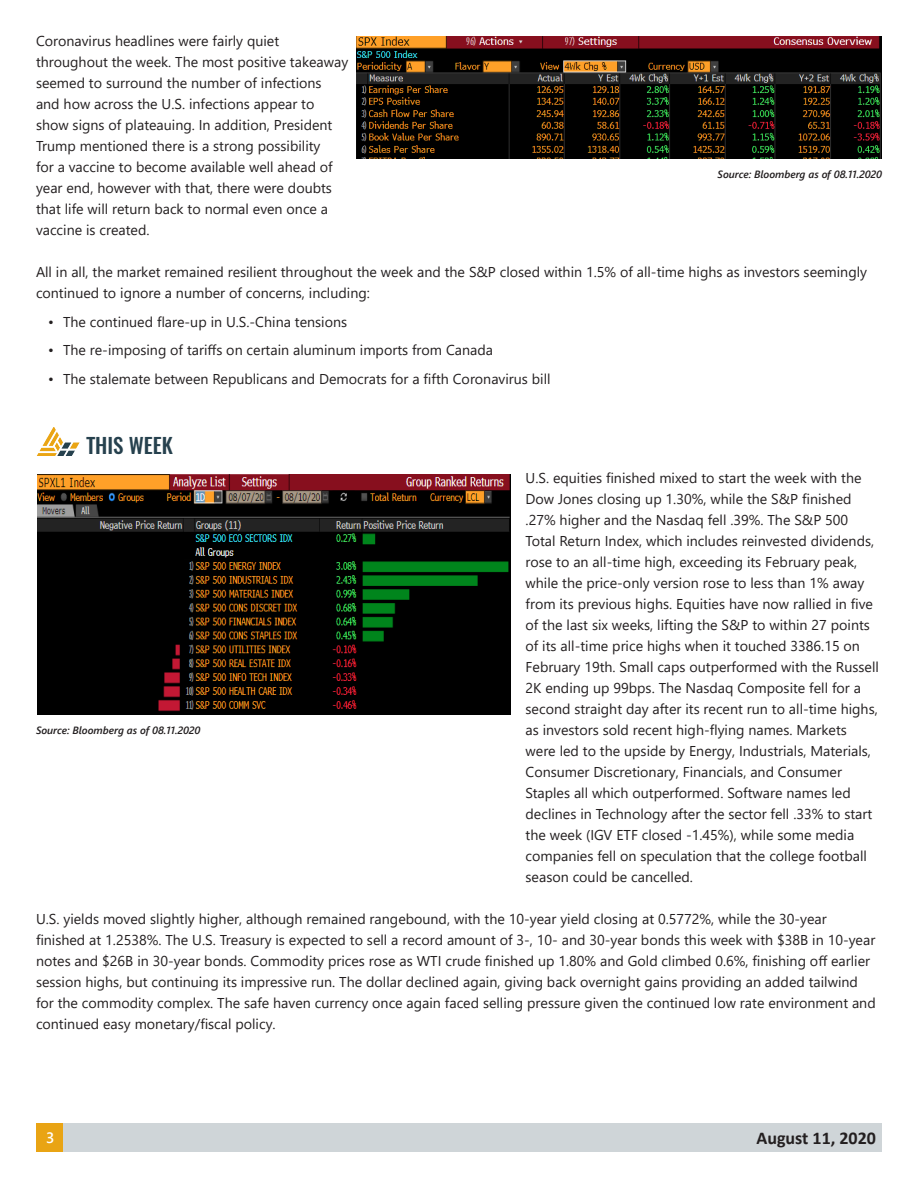
<style>
.page{position:relative;width:918px;height:1188px;background:#fff}
.page>*{position:absolute;margin:0;border:0;box-sizing:border-box;transform-origin:0 0}
.t1{font:500 21px "Oswald";color:#26414e}
.t2{font:700 18px "Calibri";color:#231f20}
.t3{font:600 15px "Segoe UI";color:#fff}
.t4{font:14.25px/21px "Segoe UI";color:#231f20}
.Up{font:italic 600 10.5px "Segoe UI";color:#231f20}
</style>
<div class="page">
<div style="left:36px;top:1123px;width:29px;height:29px;background:#e9a414"></div>
<div style="left:63px;top:1123px;width:819px;height:29px;background:#cfd5d8"></div>
<img style="left:357px;top:36px;width:525px;height:123px">
<img style="left:38px;top:474px;width:473px;height:240px">
<img style="left:37px;top:428px;width:42px;height:27px">
<p class="t4" style="left:36px;top:30px;width:314px">Coronavirus headlines were fairly quiet throughout the week. The most positive takeaway seemed to surround the number of infections and how across the U.S. infections appear to show signs of plateauing. In addition, President Trump mentioned there is a strong possibility<br>for a vaccine to become available well ahead of year end, however with that, there were doubts that life will return back to normal even once a vaccine is created.</p>
<p class="t4" style="left:36px;top:261px;width:833px">All in all, the market remained resilient throughout the week and the S&amp;P closed within 1.5% of all-time highs as investors seemingly continued to ignore a number of concerns, including:</p>
<p class="t4" style="left:48px;top:310px;width:301px">• The continued flare-up in U.S.-China tensions</p>
<p class="t4" style="left:48px;top:339px;width:447px">• The re-imposing of tariffs on certain aluminum imports from Canada</p>
<p class="t4" style="left:48px;top:367px;width:504px">• The stalemate between Republicans and Democrats for a fifth Coronavirus bill</p>
<p class="Up" style="left:718px;top:165px;width:166px">Source: Bloomberg as of 08.11.2020</p>
<p class="t1" style="left:86px;top:431px;width:88px">THIS WEEK</p>
<p class="t4" style="left:526px;top:466px;width:355px">U.S. equities finished mixed to start the week with the Dow Jones closing up 1.30%, while the S&amp;P finished .27% higher and the Nasdaq fell .39%. The S&amp;P 500<br>Total Return Index, which includes reinvested dividends, rose to an all-time high, exceeding its February peak, while the price-only version rose to less than 1% away from its previous highs. Equities have now rallied in five of the last six weeks, lifting the S&amp;P to within 27 points of its all-time price highs when it touched 3386.15 on February 19th. Small caps outperformed with the Russell 2K ending up 99bps. The Nasdaq Composite fell for a second straight day after its recent run to all-time highs, as investors sold recent high-flying names. Markets were led to the upside by Energy, Industrials, Materials, Consumer Discretionary, Financials, and Consumer Staples all which outperformed. Software names led declines in Technology after the sector fell .33% to start the week (IGV ETF closed -1.45%), while some media companies fell on speculation that the college football season could be cancelled.</p>
<p class="t4" style="left:36px;top:907px;width:841px">U.S. yields moved slightly higher, although remained rangebound, with the 10-year yield closing at 0.5772%, while the 30-year finished at 1.2538%. The U.S. Treasury is expected to sell a record amount of 3-, 10- and 30-year bonds this week with $38B in 10-year notes and $26B in 30-year bonds. Commodity prices rose as WTI crude finished up 1.80% and Gold climbed 0.6%, finishing off earlier session highs, but continuing its impressive run. The dollar declined again, giving back overnight gains providing an added tailwind for the commodity complex. The safe haven currency once again faced selling pressure given the continued low rate environment and continued easy monetary/fiscal policy.</p>
<p class="Up" style="left:36px;top:720px;width:166px">Source: Bloomberg as of 08.11.2020</p>
<p class="t3" style="left:46px;top:1124px;width:10px">3</p>
<p class="t2" style="left:757px;top:1126px;width:121px">August 11, 2020</p>
</div>
